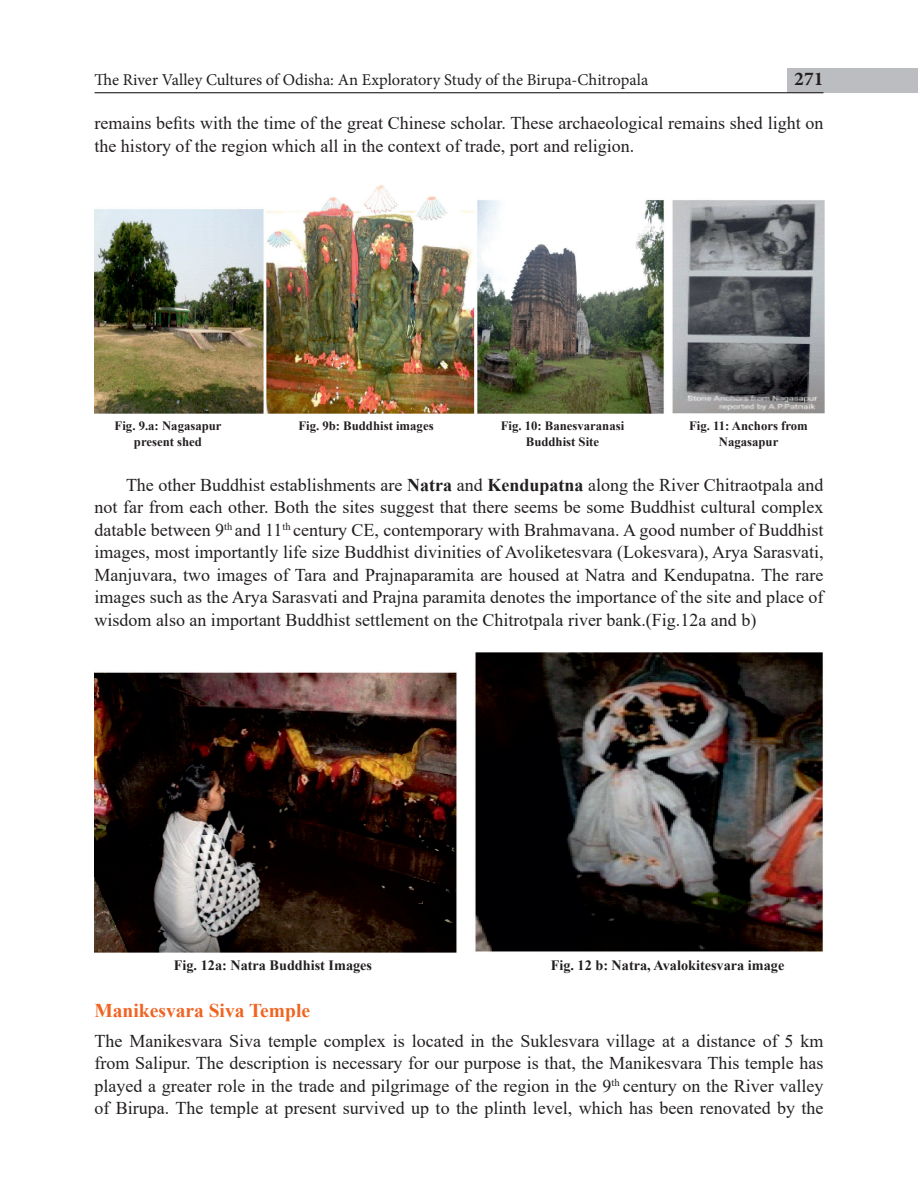
<style>
.page{position:relative;width:918px;height:1188px;background:#fff}
.page>*{position:absolute;margin:0;border:0;box-sizing:border-box;transform-origin:0 0}
.sub_head_1{font:700 19.5px "Times New Roman";color:#f06422}
.t1{font:700 19.5px "Minion Pro";color:#231f20}
.Body_text{font:18px/22.5px "Times New Roman";color:#231f20;text-align:justify}
.Body_left{font:18px/22.5px "Times New Roman";color:#231f20}
.t2{font:16.5px "Minion Pro";color:#231f20}
.t3{font:700 14.25px "Times New Roman";color:#231f20}
.t4{font:700 12.75px "Times New Roman";color:#231f20}
.s1{font-weight:700}
</style>
<div class="page">
<div style="left:788px;top:68px;width:130px;height:25px;background:#bcbdc0"></div>
<hr style="left:94px;top:92px;width:730px;height:1px;background:#231f20">
<img style="left:94px;top:185px;width:731px;height:229px">
<img style="left:94px;top:653px;width:729px;height:299px">
<p class="t2" style="left:94px;top:68px;width:555px">The River Valley Cultures of Odisha: An Exploratory Study of the Birupa-Chitropala</p>
<p class="t1" style="left:794px;top:65px;width:31px">271</p>
<p class="Body_left" style="left:94px;top:112px;width:731px">remains befits with the time of the great Chinese scholar. These archaeological remains shed light on the history of the region which all in the context of trade, port and religion.</p>
<p class="t4" style="left:115px;top:416px;width:108px">Fig. 9.a: Nagasapur</p>
<p class="t4" style="left:298px;top:416px;width:137px">Fig. 9b: Buddhist images</p>
<p class="t4" style="left:501px;top:416px;width:125px">Fig. 10: Banesvaranasi</p>
<p class="t4" style="left:689px;top:416px;width:120px">Fig. 11: Anchors from</p>
<p class="t4" style="left:134px;top:432px;width:70px">present shed</p>
<p class="t4" style="left:526px;top:432px;width:75px">Buddhist Site</p>
<p class="t4" style="left:719px;top:432px;width:61px">Nagasapur</p>
<p class="Body_text" style="left:94px;top:473px;width:731px;text-indent:32px">The other Buddhist establishments are <span class="s1">Natra</span> and <span class="s1">Kendupatna</span> along the River Chitraotpala and not far from each other. Both the sites suggest that there seems be some Buddhist cultural complex datable between 9<sup>th</sup> and 11<sup>th</sup> century CE, contemporary with Brahmavana. A good number of Buddhist images, most importantly life size Buddhist divinities of Avoliketesvara (Lokesvara), Arya Sarasvati, Manjuvara, two images of Tara and Prajnaparamita are housed at Natra and Kendupatna. The rare images such as the Arya Sarasvati and Prajna paramita denotes the importance of the site and place of wisdom also an important Buddhist settlement on the Chitrotpala river bank.(Fig.12a and b)</p>
<p class="t3" style="left:174px;top:955px;width:200px">Fig. 12a: Natra Buddhist Images</p>
<p class="t3" style="left:551px;top:955px;width:235px">Fig. 12 b: Natra, Avalokitesvara image</p>
<p class="sub_head_1" style="left:94px;top:996px;width:217px">Manikesvara Siva Temple</p>
<p class="Body_left" style="left:94px;top:1029px;width:731px;text-align:justify">The Manikesvara Siva temple complex is located in the Suklesvara village at a distance of 5 km from Salipur. The description is necessary for our purpose is that, the Manikesvara This temple has played a greater role in the trade and pilgrimage of the region in the 9<sup>th</sup> century on the River valley of Birupa. The temple at present survived up to the plinth level, which has been renovated by the</p>
</div>
